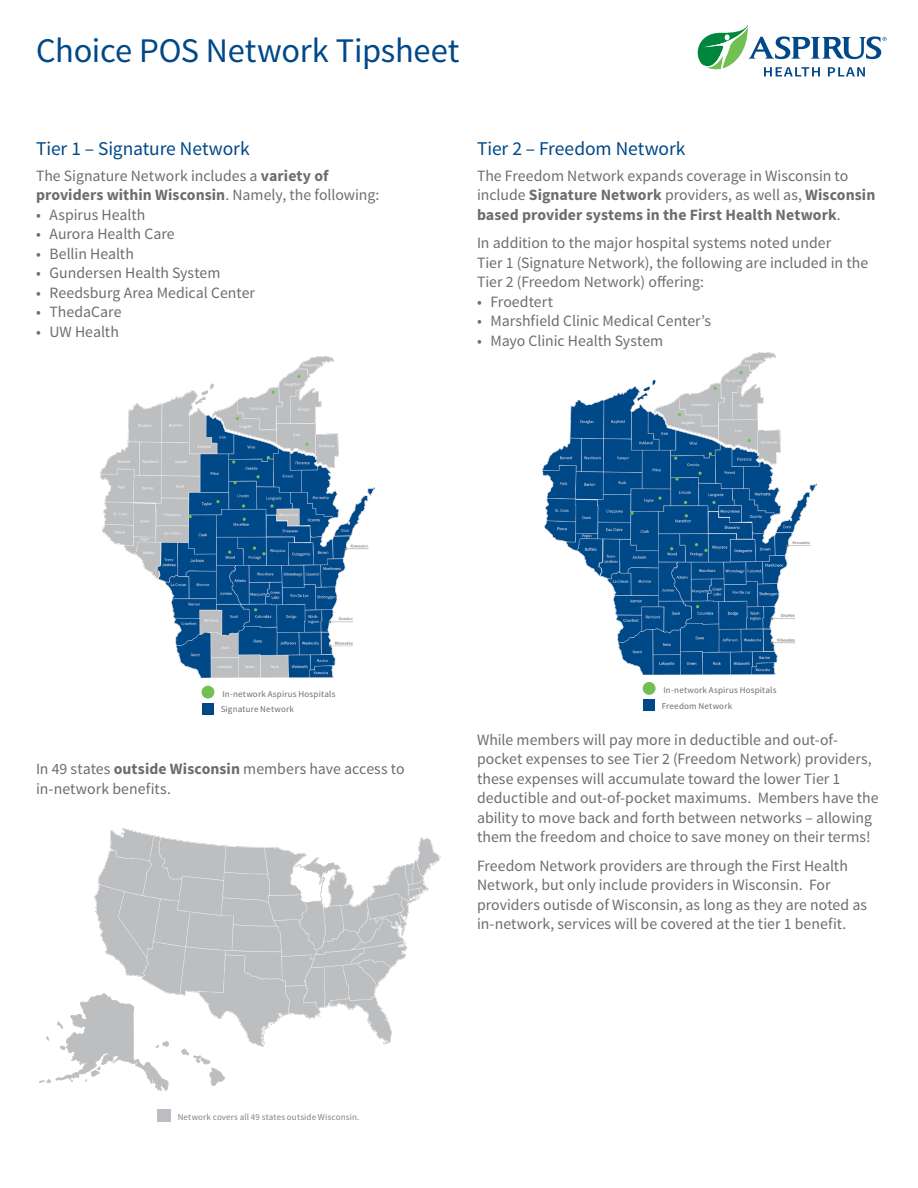
<style>
.page{position:relative;width:918px;height:1188px;background:#fff}
.page>*{position:absolute;margin:0;border:0;box-sizing:border-box;transform-origin:0 0}
.t1{font:34.5px "Source Sans Pro";letter-spacing:-.01em;color:#004888}
.Subhead{font:19.5px "Source Sans Pro";letter-spacing:-.005em;color:#004888}
.Body_Copy{font:15.75px/19.5px "Source Sans Pro";color:#6c6d70}
.tab_1{font:15.75px "Source Sans Pro";color:#6c6d70}
.t2{font:9px "Source Sans Pro";letter-spacing:.02em;color:#6c6d70}
.t3{font:9px "Source Sans Pro";letter-spacing:.015em;color:#808285}
.s1{font-weight:700}
</style>
<div class="page">
<img style="left:39px;top:828px;width:402px;height:263px">
<div style="left:158px;top:1109px;width:13px;height:13px;background:#bcbdc0"></div>
<svg style="left:697px;top:24px;width:189px;height:53px"></svg>
<img style="left:542px;top:353px;width:275px;height:321px">
<div style="left:643px;top:699px;width:12px;height:12px;background:#004888"></div>
<div style="left:643px;top:682px;width:13px;height:13px;background:#72c054;border-radius:50%"></div>
<img style="left:101px;top:357px;width:273px;height:320px">
<div style="left:202px;top:703px;width:12px;height:12px;background:#004888"></div>
<div style="left:202px;top:686px;width:12px;height:13px;background:#72c054;border-radius:50%"></div>
<p class="t1" style="left:36px;top:29px;width:425px">Choice POS Network Tipsheet</p>
<p class="Subhead" style="left:36px;top:136px;width:215px">Tier 1 – Signature Network</p>
<p class="Body_Copy" style="left:36px;top:166px;width:345px">The Signature Network includes a <span class="s1">variety of providers within Wisconsin</span>. Namely, the following:</p>
<p class="tab_1" style="left:36px;top:205px;width:111px">• Aspirus Health</p>
<p class="tab_1" style="left:36px;top:224px;width:140px">• Aurora Health Care</p>
<p class="tab_1" style="left:36px;top:244px;width:99px">• Bellin Health</p>
<p class="tab_1" style="left:36px;top:263px;width:186px">• Gundersen Health System</p>
<p class="tab_1" style="left:36px;top:283px;width:221px">• Reedsburg Area Medical Center</p>
<p class="tab_1" style="left:36px;top:302px;width:87px">• ThedaCare</p>
<p class="tab_1" style="left:36px;top:322px;width:84px">• UW Health</p>
<p class="Subhead" style="left:477px;top:136px;width:210px">Tier 2 – Freedom Network</p>
<p class="Body_Copy" style="left:477px;top:166px;width:400px">The Freedom Network expands coverage in Wisconsin to include <span class="s1">Signature Network</span> providers, as well as, <span class="s1">Wisconsin based provider systems in the First Health Network</span>.</p>
<p class="Body_Copy" style="left:477px;top:233px;width:393px">In addition to the major hospital systems noted under<br>Tier 1 (Signature Network), the following are included in the<br>Tier 2 (Freedom Network) offering:</p>
<p class="tab_1" style="left:477px;top:292px;width:78px">• Froedtert</p>
<p class="tab_1" style="left:477px;top:311px;width:236px">• Marshfield Clinic Medical Center’s</p>
<p class="tab_1" style="left:477px;top:331px;width:188px">• Mayo Clinic Health System</p>
<p class="t2" style="left:222px;top:688px;width:115px">In-network Aspirus Hospitals</p>
<p class="t2" style="left:221px;top:704px;width:75px">Signature Network</p>
<p class="Body_Copy" style="left:36px;top:760px;width:370px">In 49 states <span class="s1">outside Wisconsin</span> members have access to in-network benefits.</p>
<p class="t3" style="left:178px;top:1112px;width:183px">Network covers all 49 states outside Wisconsin.</p>
<p class="t2" style="left:663px;top:684px;width:115px">In-network Aspirus Hospitals</p>
<p class="t2" style="left:662px;top:700px;width:72px">Freedom Network</p>
<p class="Body_Copy" style="left:477px;top:730px;width:403px">While members will pay more in deductible and out-of&shy;pocket expenses to see Tier 2 (Freedom Network) providers, these expenses will accumulate toward the lower Tier 1 deductible and out-of-pocket maximums. Members have the ability to move back and forth between networks – allowing them the freedom and choice to save money on their terms!</p>
<p class="Body_Copy" style="left:477px;top:856px;width:392px">Freedom Network providers are through the First Health Network, but only include providers in Wisconsin. For providers outisde of Wisconsin, as long as they are noted as in-network, services will be covered at the tier 1 benefit.</p>
</div>
